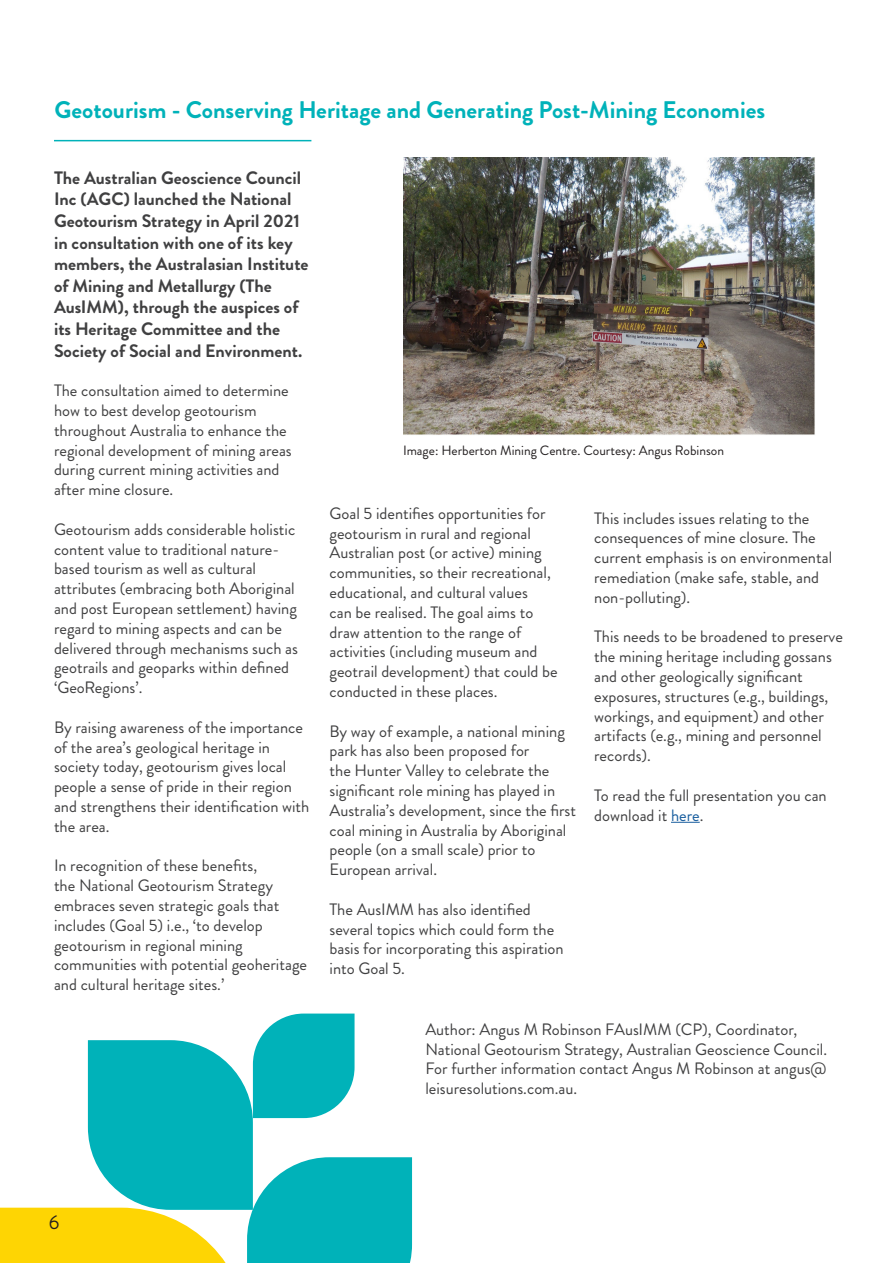
<style>
.page{position:relative;width:893px;height:1263px;background:#fff}
.page>*{position:absolute;margin:0;border:0;box-sizing:border-box;transform-origin:0 0}
.t1{font:700 24px "Brandon Grotesque";color:#00b2b9}
.t2{font:19.5px "Brandon Grotesque";color:#231f20}
.t3{font:700 18px/21.6px "Brandon Grotesque";color:#404041}
.t4{font:16.5px/19.8px "Brandon Grotesque";color:#404041}
.t5{font:13.5px "Brandon Grotesque";color:#231f20}
.s1{color:#175d9e}
</style>
<div class="page">
<hr style="left:54px;top:140px;width:257px;height:1px;background:#00b2b9">
<svg style="left:671px;top:822px;width:29px;height:1px"></svg>
<img style="left:403px;top:157px;width:412px;height:278px">
<svg style="left:0;top:1013px;width:412px;height:250px"></svg>
<p class="t1" style="left:55px;top:93px;width:712px">Geotourism - Conserving Heritage and Generating Post-Mining Economies</p>
<p class="t3" style="left:54px;top:167px;width:256px">The Australian Geoscience Council Inc (AGC) launched the National Geotourism Strategy in April 2021 in consultation with one of its key members, the Australasian Institute of Mining and Metallurgy (The AusIMM), through the auspices of its Heritage Committee and the Society of Social and Environment.</p>
<p class="t4" style="left:54px;top:381px;width:239px">The consultation aimed to determine how to best develop geotourism throughout Australia to enhance the regional development of mining areas during current mining activities and after mine closure.</p>
<p class="t4" style="left:54px;top:519px;width:246px">Geotourism adds considerable holistic content value to traditional nature&shy;based tourism as well as cultural attributes (embracing both Aboriginal and post European settlement) having regard to mining aspects and can be delivered through mechanisms such as geotrails and geoparks within defined ‘GeoRegions’.</p>
<p class="t4" style="left:54px;top:717px;width:257px">By raising awareness of the importance of the area’s geological heritage in society today, geotourism gives local people a sense of pride in their region and strengthens their identification with the area.</p>
<p class="t4" style="left:54px;top:856px;width:255px">In recognition of these benefits,<br>the National Geotourism Strategy embraces seven strategic goals that includes (Goal 5) i.e., ‘to develop geotourism in regional mining communities with potential geoheritage and cultural heritage sites.’</p>
<p class="t5" style="left:403px;top:441px;width:322px">Image: Herberton Mining Centre. Courtesy: Angus Robinson</p>
<p class="t4" style="left:330px;top:503px;width:230px">Goal 5 identifies opportunities for geotourism in rural and regional Australian post (or active) mining communities, so their recreational, educational, and cultural values<br>can be realised. The goal aims to draw attention to the range of activities (including museum and geotrail development) that could be conducted in these places.</p>
<p class="t4" style="left:330px;top:721px;width:248px">By way of example, a national mining park has also been proposed for<br>the Hunter Valley to celebrate the significant role mining has played in Australia’s development, since the first coal mining in Australia by Aboriginal people (on a small scale) prior to European arrival.</p>
<p class="t4" style="left:330px;top:899px;width:236px">The AusIMM has also identified several topics which could form the basis for incorporating this aspiration into Goal 5.</p>
<p class="t4" style="left:594px;top:508px;width:240px">This includes issues relating to the consequences of mine closure. The current emphasis is on environmental remediation (make safe, stable, and non-polluting).</p>
<p class="t4" style="left:594px;top:627px;width:250px">This needs to be broadened to preserve the mining heritage including gossans and other geologically significant exposures, structures (e.g., buildings, workings, and equipment) and other artifacts (e.g., mining and personnel records).</p>
<p class="t4" style="left:594px;top:785px;width:234px">To read the full presentation you can download it <span class="s1">here</span>.</p>
<p class="t4" style="left:425px;top:1019px;width:403px">Author: Angus M Robinson FAusIMM (CP), Coordinator, National Geotourism Strategy, Australian Geoscience Council.<br>For further information contact Angus M Robinson at angus@ leisuresolutions.com.au.</p>
<p class="t2" style="left:49px;top:1209px;width:12px">6</p>
</div>
